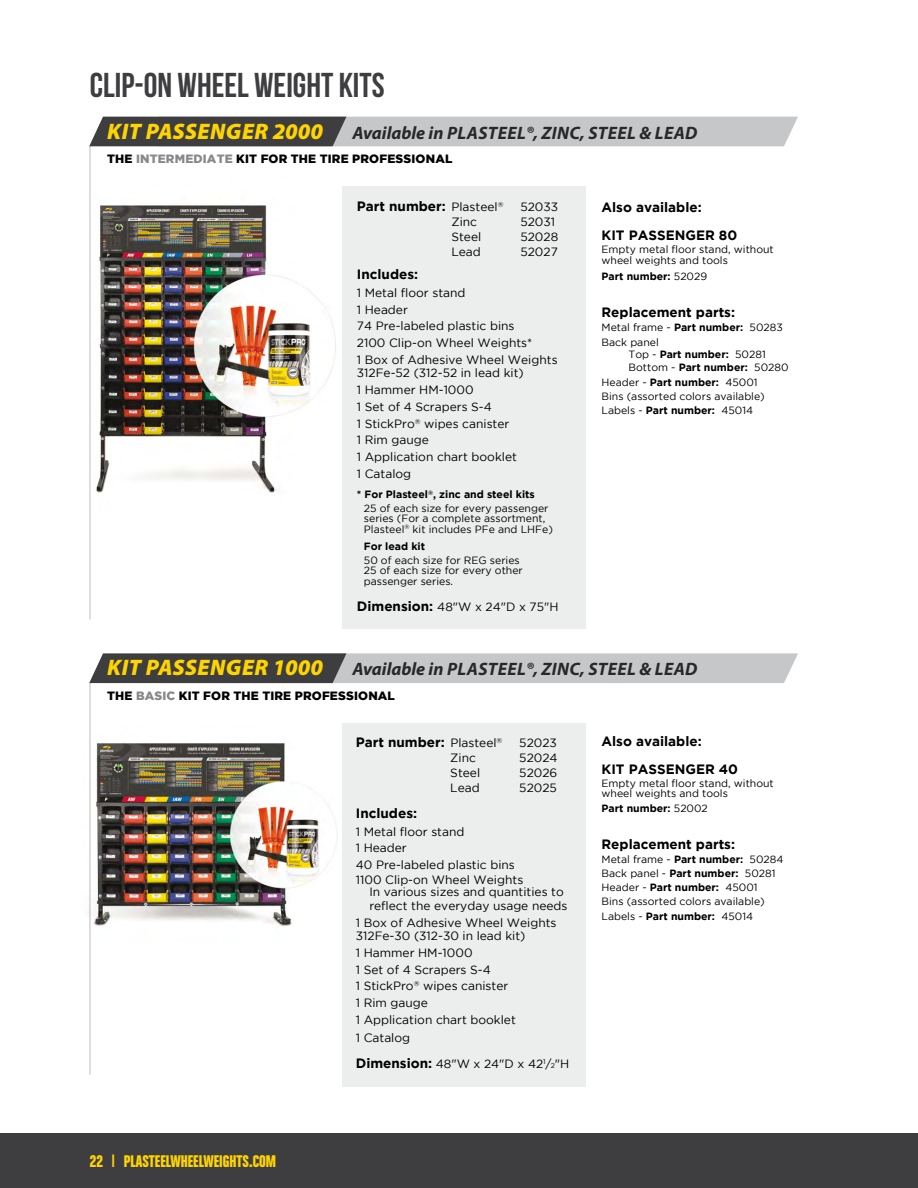
<style>
.page{position:relative;width:918px;height:1188px;background:#fff}
.page>*{position:absolute;margin:0;border:0;box-sizing:border-box;transform-origin:0 0}
.t1{font:700 34.5px "Bebas Neue";color:#3e3d40}
.t2{font:italic 900 22.5px "Myriad Pro";letter-spacing:.02em;color:#fed400}
.t3{font:italic 700 18px "Myriad Pro";letter-spacing:.02em;color:#282829}
.t4{font:18px "Chalet Comprime Hong Kong Sixty";color:#fed400}
.t5{font:700 13.5px/28.5px "Gotham";color:#000}
.t6{font:12px/16.8px "Gotham";color:#000}
.t7{font:900 12px "Gotham";letter-spacing:.015em;color:#000}
.t8{font:10.5px/10.5px "Gotham";color:#000}
.t9{font:700 10.5px/13.8px "Gotham";color:#000}
.s1{color:#87888a}
.s2{font-weight:400;font-size:12px}
.s3{font-weight:400}
.s4{font-weight:700;font-size:13.5px}
.s5{font-weight:700}
.s6{font-size:7.05px}
</style>
<div class="page">
<img style="left:96px;top:205px;width:240px;height:288px">
<hr style="left:89px;top:146px;width:2px;height:473px;background:#000">
<svg style="left:89px;top:117px;width:709px;height:29px;background:#98989a"></svg>
<div style="left:342px;top:186px;width:243px;height:443px;background:#eceded"></div>
<div style="left:0;top:1133px;width:918px;height:55px;background:#3e3d40"></div>
<img style="left:93px;top:743px;width:245px;height:183px">
<hr style="left:89px;top:683px;width:2px;height:392px;background:#000">
<svg style="left:89px;top:653px;width:709px;height:30px;background:#99999b"></svg>
<div style="left:342px;top:723px;width:243px;height:363px;background:#eceded"></div>
<h1 class="t1" style="left:90px;top:66px;width:296px">CLIP-ON WHEEL WEIGHT KITS</h1>
<h2 class="t2" style="left:107px;top:119px;width:217px">KIT PASSENGER 2000</h2>
<h3 class="t3" style="left:352px;top:121px;width:347px">Available in PLASTEEL®, ZINC, STEEL &amp; LEAD</h3>
<p class="t7" style="left:107px;top:152px;width:347px">THE <span class="s1">INTERMEDIATE</span> KIT FOR THE TIRE PROFESSIONAL</p>
<p class="t5" style="left:357px;top:192px;width:148px">Part number: <span class="s2">Plasteel</span><sup>®</sup></p>
<p class="t6" style="left:520px;top:198px;width:39px">52033</p>
<p class="t6" style="left:451px;top:213px;width:27px">Zinc</p>
<p class="t6" style="left:520px;top:213px;width:36px">52031</p>
<p class="t6" style="left:451px;top:228px;width:31px">Steel</p>
<p class="t6" style="left:520px;top:228px;width:39px">52028</p>
<p class="t6" style="left:451px;top:243px;width:31px">Lead</p>
<p class="t6" style="left:520px;top:243px;width:39px">52027</p>
<p class="t5" style="left:357px;top:260px;width:63px">Includes:</p>
<p class="t6" style="left:357px;top:284px;width:202px">1 Metal floor stand<br>1 Header<br>74 Pre-labeled plastic bins<br>2100 Clip-on Wheel Weights*<br>1 Box of Adhesive Wheel Weights</p>
<p class="t6" style="left:357px;top:365px;width:168px">312Fe-52 (312-52 in lead kit)<br>1 Hammer HM-1000<br>1 Set of 4 Scrapers S-4<br>1 StickPro<sup>®</sup> wipes canister<br>1 Rim gauge<br>1 Application chart booklet<br>1 Catalog</p>
<p class="t9" style="left:364px;top:487px;width:186px;text-indent:-7px">* For Plasteel<sup>®</sup>, zinc and steel kits<br><span class="s3">25 of each size for every passenger</span></p>
<p class="t8" style="left:364px;top:513px;width:190px">series (For a complete assortment,<br>Plasteel<sup>®</sup> kit includes PFe and LHFe)</p>
<p class="t9" style="left:364px;top:539px;width:63px">For lead kit</p>
<p class="t8" style="left:364px;top:554px;width:160px">50 of each size for REG series<br>25 of each size for every other passenger series.</p>
<p class="t6" style="left:357px;top:598px;width:203px"><span class="s4">Dimension:</span> 48"W x 24"D x 75"H</p>
<p class="t5" style="left:602px;top:193px;width:137px">Also available:<br>KIT PASSENGER 80</p>
<p class="t8" style="left:602px;top:244px;width:174px">Empty metal floor stand, without wheel weights and tools</p>
<p class="t9" style="left:602px;top:269px;width:107px">Part number: <span class="s3">52029</span></p>
<p class="t5" style="left:602px;top:297px;width:135px">Replacement parts:</p>
<p class="t8" style="left:602px;top:321px;width:183px;line-height:14.1px">Metal frame - <span class="s5">Part number:</span> 50283<br>Back panel</p>
<p class="t9" style="left:629px;top:348px;width:162px;line-height:12.6px"><span class="s3">Top -</span> Part number: <span class="s3">50281<br>Bottom -</span> Part number: <span class="s3">50280</span></p>
<p class="t8" style="left:602px;top:374px;width:165px;line-height:14.4px">Header - <span class="s5">Part number:</span> 45001<br>Bins (assorted colors available)<br>Labels - <span class="s5">Part number:</span> 45014</p>
<h2 class="t2" style="left:107px;top:655px;width:217px">KIT PASSENGER 1000</h2>
<h3 class="t3" style="left:352px;top:658px;width:347px">Available in PLASTEEL®, ZINC, STEEL &amp; LEAD</h3>
<p class="t7" style="left:107px;top:689px;width:289px">THE <span class="s1">BASIC</span> KIT FOR THE TIRE PROFESSIONAL</p>
<p class="t5" style="left:356px;top:727px;width:148px">Part number: <span class="s2">Plasteel</span><sup>®</sup></p>
<p class="t6" style="left:519px;top:734px;width:39px">52023</p>
<p class="t6" style="left:450px;top:749px;width:27px">Zinc</p>
<p class="t6" style="left:519px;top:749px;width:40px">52024</p>
<p class="t6" style="left:450px;top:764px;width:31px">Steel</p>
<p class="t6" style="left:519px;top:764px;width:40px">52026</p>
<p class="t6" style="left:450px;top:779px;width:31px">Lead</p>
<p class="t6" style="left:519px;top:779px;width:39px">52025</p>
<p class="t5" style="left:356px;top:798px;width:63px">Includes:</p>
<p class="t6" style="left:356px;top:823px;width:161px">1 Metal floor stand<br>1 Header<br>40 Pre-labeled plastic bins</p>
<p class="t6" style="left:369px;top:874px;width:196px;line-height:12px;text-indent:-14px">1100 Clip-on Wheel Weights<br>In various sizes and quantities to</p>
<p class="t6" style="left:356px;top:897px;width:213px;text-indent:14px">reflect the everyday usage needs<br>1 Box of Adhesive Wheel Weights</p>
<p class="t6" style="left:356px;top:927px;width:171px">312Fe-30 (312-30 in lead kit)<br>1 Hammer HM-1000<br>1 Set of 4 Scrapers S-4<br>1 StickPro<sup>®</sup> wipes canister<br>1 Rim gauge<br>1 Application chart booklet</p>
<p class="t6" style="left:356px;top:1024px;width:215px;line-height:26.2px">1 Catalog<br><span class="s4">Dimension:</span> 48"W x 24"D x 42<sup>1</sup>/<span class="s6">2</span>"H</p>
<p class="t5" style="left:602px;top:726px;width:138px">Also available:<br>KIT PASSENGER 40</p>
<p class="t8" style="left:602px;top:778px;width:174px">Empty metal floor stand, without wheel weights and tools</p>
<p class="t9" style="left:602px;top:801px;width:108px">Part number: <span class="s3">52002</span></p>
<p class="t5" style="left:602px;top:829px;width:135px">Replacement parts:</p>
<p class="t8" style="left:602px;top:852px;width:183px;line-height:14.1px">Metal frame - <span class="s5">Part number:</span> 50284<br>Back panel - <span class="s5">Part number:</span> 50281<br>Header - <span class="s5">Part number:</span> 45001<br>Bins (assorted colors available)<br>Labels - <span class="s5">Part number:</span> 45014</p>
<h3 class="t4" style="left:90px;top:1150px;width:188px">22 | PLASTEELWHEELWEIGHTS.COM</h3>
</div>
